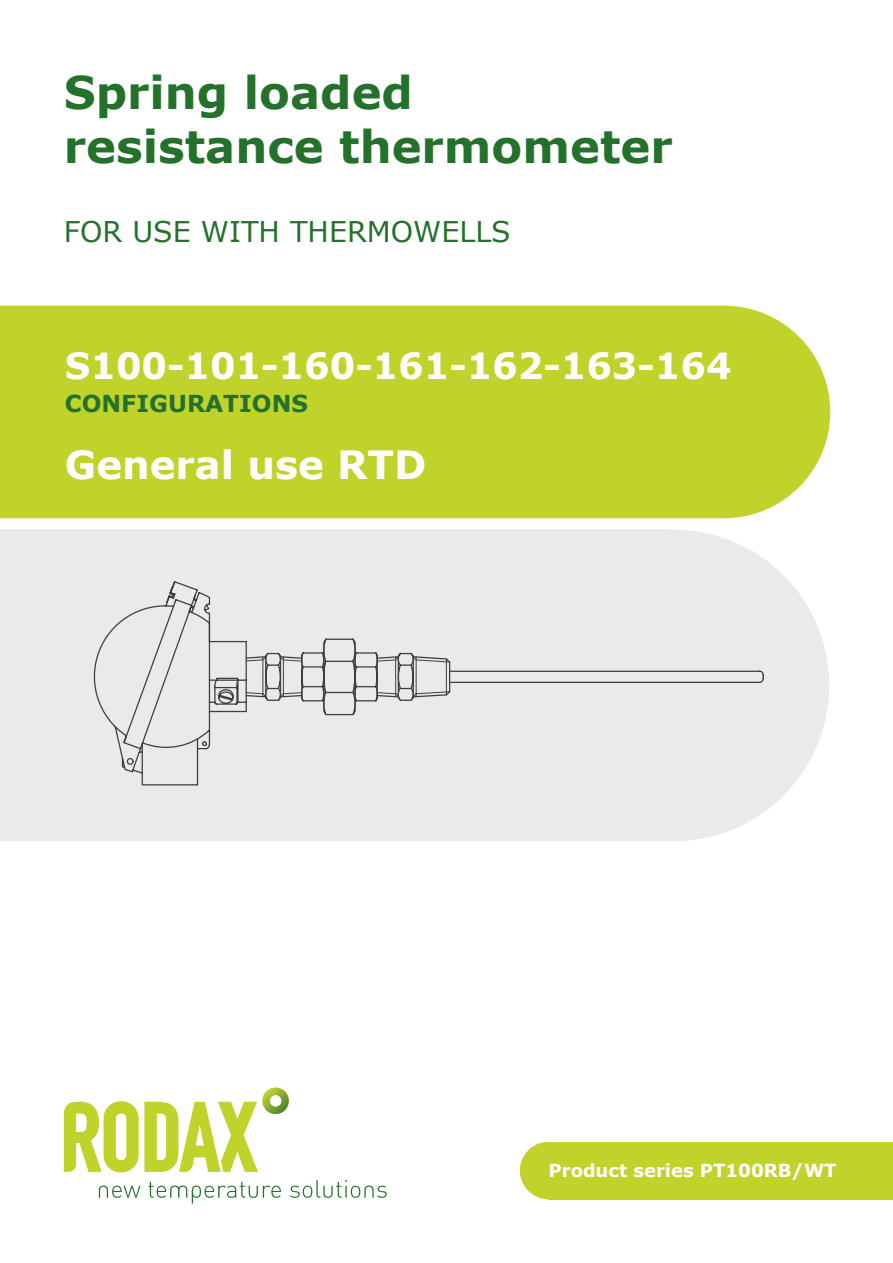
<style>
.page{position:relative;width:893px;height:1263px;background:#fff}
.page>*{position:absolute;margin:0;border:0;box-sizing:border-box;transform-origin:0 0}
.t1{font:700 45px/54px "Verdana";color:#23712a}
.t2{font:700 38.85px "Verdana";color:#fff}
.t3{font:700 36px "Verdana";color:#fff}
.t4{font:28.5px "Verdana";color:#23712a}
.t5{font:700 23.25px "Verdana";color:#23712a}
.t6{font:700 18px "Verdana";color:#fff}
</style>
<div class="page">
<div style="left:0;top:530px;width:670px;height:311px;background:#e9eaeb"></div>
<div style="left:518px;top:530px;width:311px;height:311px;background:#e9eaeb;border-radius:50%"></div>
<div style="left:0;top:306px;width:830px;height:212px;background:#c0d32b"></div>
<svg style="left:64px;top:1087px;width:225px;height:85px"></svg>
<svg style="left:99px;top:1185px;width:41px;height:13px"></svg>
<svg style="left:148px;top:1182px;width:133px;height:21px"></svg>
<svg style="left:290px;top:1180px;width:97px;height:18px"></svg>
<div style="left:549px;top:1142px;width:344px;height:57px;background:#c0d32b"></div>
<div style="left:520px;top:1142px;width:57px;height:57px;background:#c0d32b;border-radius:50%"></div>
<svg style="left:93px;top:581px;width:671px;height:205px"></svg>
<p class="t1" style="left:64px;top:66px;width:610px">Spring loaded resistance thermometer</p>
<p class="t4" style="left:64px;top:214px;width:448px">FOR USE WITH THERMOWELLS</p>
<p class="t3" style="left:65px;top:343px;width:668px">S100-101-160-161-162-163-164</p>
<p class="t5" style="left:65px;top:389px;width:245px">CONFIGURATIONS</p>
<p class="t2" style="left:65px;top:439px;width:363px">General use RTD</p>
<p class="t6" style="left:549px;top:1159px;width:290px">Product series PT100RB/WT</p>
</div>
